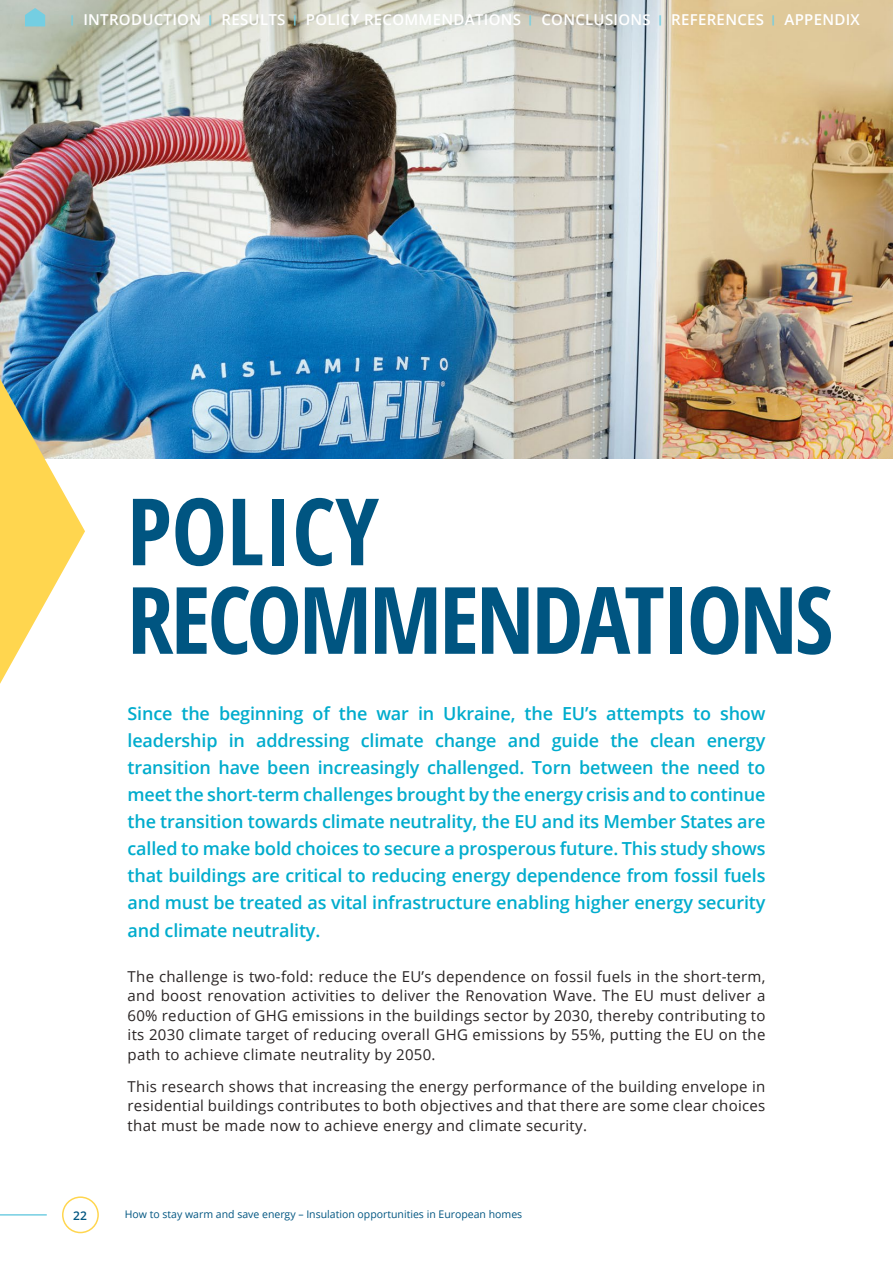
<style>
.page{position:relative;width:893px;height:1263px;background:#fff}
.page>*{position:absolute;margin:0;border:0;box-sizing:border-box;transform-origin:0 0}
.t1{font:700 condensed 93px/88.5px "Open Sans";letter-spacing:-.03em;color:#005581}
.t2{font:600 18px/27px "Open Sans";letter-spacing:-.01em;color:#00accd;text-align:justify}
.t3{font:15px/19.5px "Open Sans";letter-spacing:.02em;color:#292424;text-align:justify}
.t4{font:600 15px "Open Sans";letter-spacing:.02em;color:#fff}
.t5{font:600 12px "Open Sans";color:#005581}
.t6{font:10.5px "Open Sans";color:#005581}
.s1{font-family:"Chalkboard SE";font-weight:300;color:#74cee2}
</style>
<div class="page">
<hr style="left:0;top:1214px;width:47px;height:1px;background:#74cee2">
<div style="left:62px;top:1196px;width:37px;height:37px;border:2px solid #ffd64f;border-radius:50%"></div>
<img style="left:0;top:0;width:893px;height:459px">
<svg style="left:0;top:379px;width:85px;height:305px"></svg>
<svg style="left:25px;top:8px;width:20px;height:18px"></svg>
<p class="t4" style="left:67px;top:10px;width:794px"><span class="s1">︱</span> INTRODUCTION <span class="s1">︱</span> RESULTS <span class="s1">︱</span> POLICY RECOMMENDATIONS <span class="s1">︱</span> CONCLUSIONS <span class="s1">︱</span> REFERENCES <span class="s1">︱</span> APPENDIX</p>
<h1 class="t1" style="left:127px;top:485px;width:708px">POLICY<br>RECOMMENDATIONS</h1>
<p class="t2" style="left:128px;top:700px;width:639px">Since the beginning of the war in Ukraine, the EU’s attempts to show leadership in addressing climate change and guide the clean energy transition have been increasingly challenged. Torn between the need to meet the short-term challenges brought by the energy crisis and to continue the transition towards climate neutrality, the EU and its Member States are called to make bold choices to secure a prosperous future. This study shows that buildings are critical to reducing energy dependence from fossil fuels and must be treated as vital infrastructure enabling higher energy security and climate neutrality.</p>
<p class="t3" style="left:128px;top:966px;width:639px">The challenge is two-fold: reduce the EU’s dependence on fossil fuels in the short-term, and boost renovation activities to deliver the Renovation Wave. The EU must deliver a 60% reduction of GHG emissions in the buildings sector by 2030, thereby contributing to its 2030 climate target of reducing overall GHG emissions by 55%, putting the EU on the path to achieve climate neutrality by 2050.</p>
<p class="t3" style="left:128px;top:1076px;width:639px">This research shows that increasing the energy performance of the building envelope in residential buildings contributes to both objectives and that there are some clear choices that must be made now to achieve energy and climate security.</p>
<p class="t5" style="left:73px;top:1207px;width:15px">22</p>
<p class="t6" style="left:125px;top:1207px;width:399px">How to stay warm and save energy – Insulation opportunities in European homes</p>
</div>
